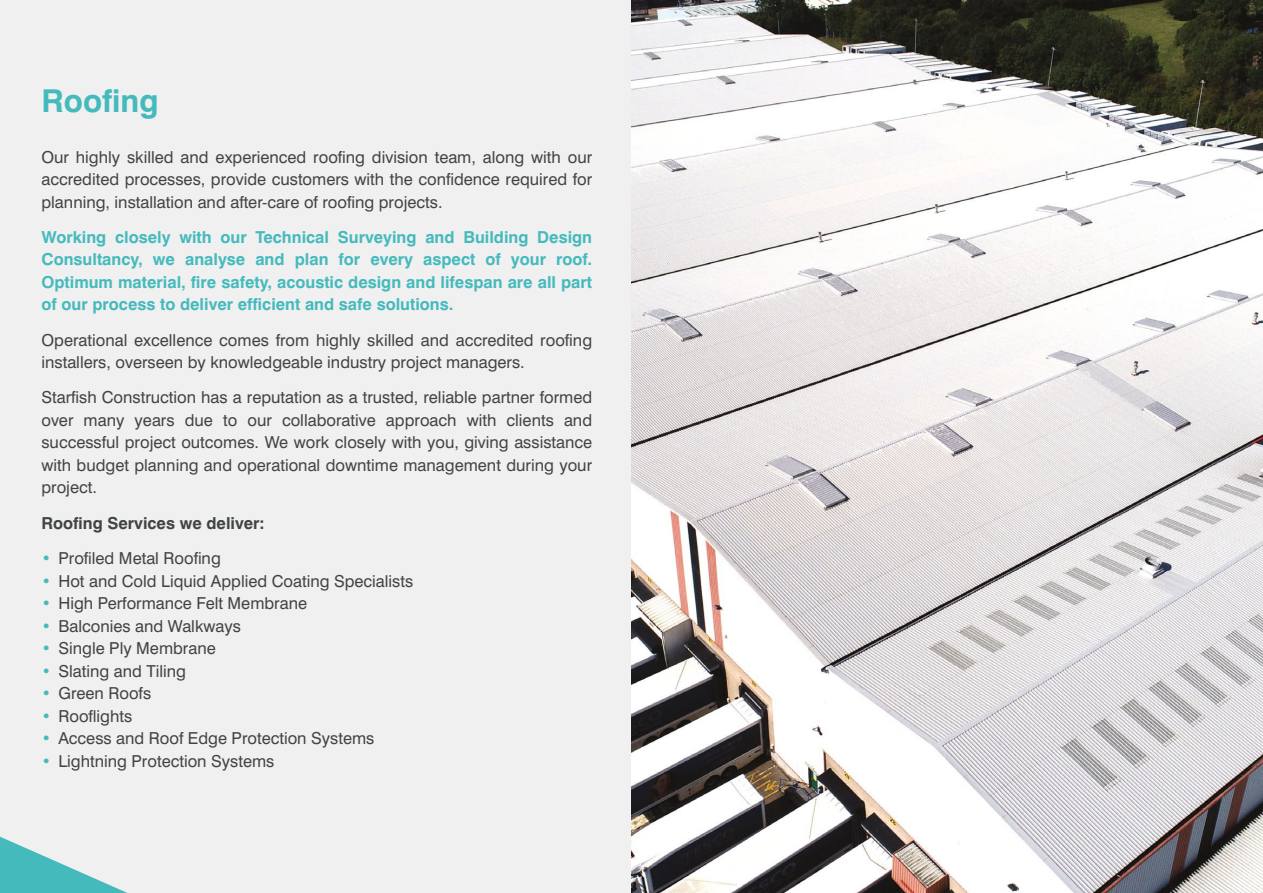
<style>
.page{position:relative;width:1263px;height:893px;background:#fff}
.page>*{position:absolute;margin:0;border:0;box-sizing:border-box;transform-origin:0 0}
.t1{font:700 31.5px "Swiss 721 BT";color:#45babd}
.t2{font:16.5px/22.5px "Swiss 721 BT";color:#414445;text-align:justify}
.t3{font:700 16.5px/22.5px "Swiss 721 BT";color:#45babd;text-align:justify}
.t4{font:700 16.5px "Swiss 721 BT";color:#414445}
.s1{color:#45babd}
</style>
<div class="page">
<div style="left:0;top:0;width:804px;height:893px;background:#f0f0f0"></div>
<svg style="left:0;top:837px;width:128px;height:56px"></svg>
<img style="left:631px;top:0;width:632px;height:893px">
<h1 class="t1" style="left:41px;top:82px;width:119px">Roofing</h1>
<p class="t2" style="left:41px;top:145px;width:552px">Our highly skilled and experienced roofing division team, along with our accredited processes, provide customers with the confidence required for planning, installation and after-care of roofing projects.</p>
<p class="t3" style="left:41px;top:226px;width:552px">Working closely with our Technical Surveying and Building Design Consultancy, we analyse and plan for every aspect of your roof.<br>Optimum material, fire safety, acoustic design and lifespan are all part of our process to deliver efficient and safe solutions.</p>
<p class="t2" style="left:41px;top:328px;width:552px">Operational excellence comes from highly skilled and accredited roofing installers, overseen by knowledgeable industry project managers.</p>
<p class="t2" style="left:41px;top:386px;width:552px">Starfish Construction has a reputation as a trusted, reliable partner formed over many years due to our collaborative approach with clients and successful project outcomes. We work closely with you, giving assistance with budget planning and operational downtime management during your project.</p>
<p class="t4" style="left:41px;top:513px;width:225px">Roofing Services we deliver:</p>
<p class="t2" style="left:41px;top:547px;width:181px"><span class="s1">•</span> Profiled Metal Roofing</p>
<p class="t2" style="left:41px;top:569px;width:373px"><span class="s1">•</span> Hot and Cold Liquid Applied Coating Specialists</p>
<p class="t2" style="left:41px;top:592px;width:267px"><span class="s1">•</span> High Performance Felt Membrane</p>
<p class="t2" style="left:41px;top:614px;width:201px"><span class="s1">•</span> Balconies and Walkways</p>
<p class="t2" style="left:41px;top:637px;width:176px"><span class="s1">•</span> Single Ply Membrane</p>
<p class="t2" style="left:41px;top:659px;width:146px"><span class="s1">•</span> Slating and Tiling</p>
<p class="t2" style="left:41px;top:682px;width:111px"><span class="s1">•</span> Green Roofs</p>
<p class="t2" style="left:41px;top:704px;width:92px"><span class="s1">•</span> Rooflights</p>
<p class="t2" style="left:41px;top:727px;width:334px"><span class="s1">•</span> Access and Roof Edge Protection Systems</p>
<p class="t2" style="left:41px;top:749px;width:234px"><span class="s1">•</span> Lightning Protection Systems</p>
</div>
